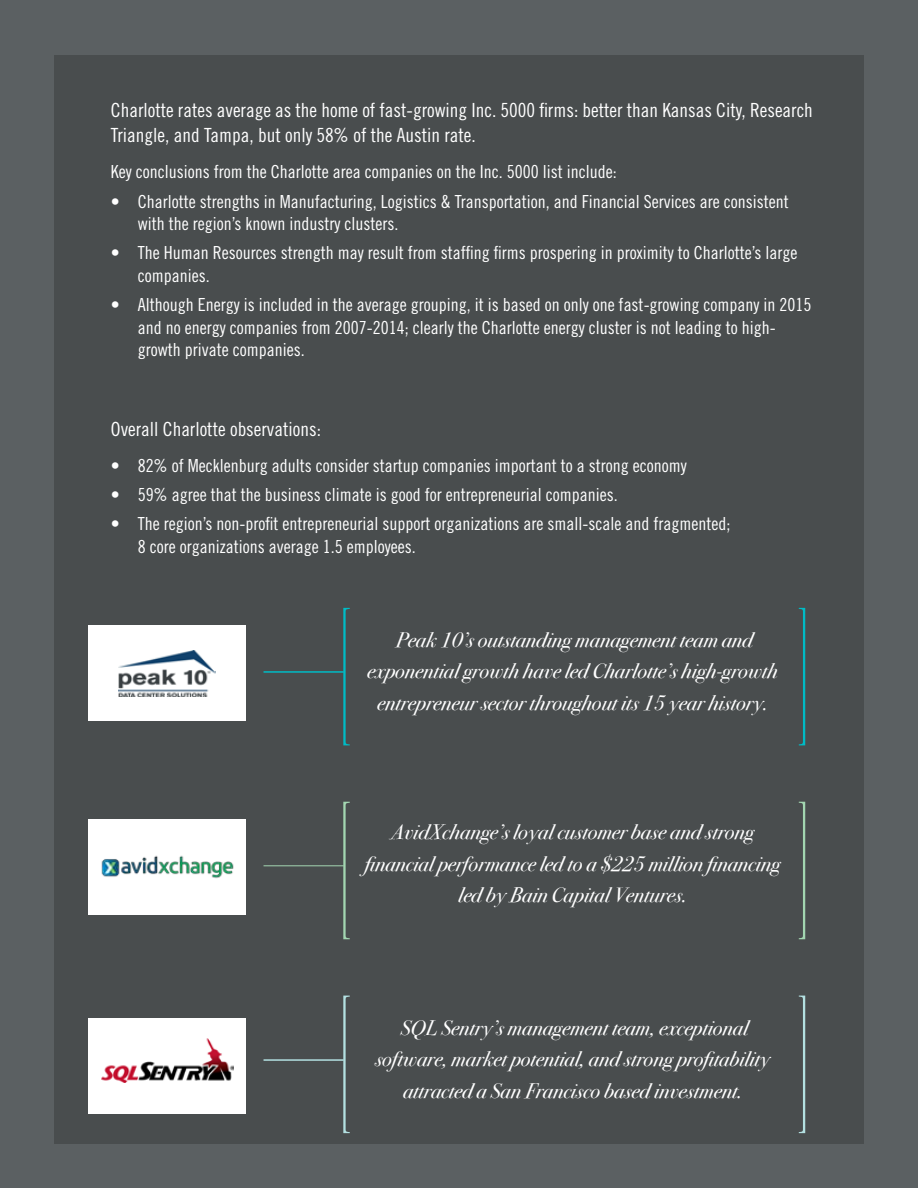
<style>
.page{position:relative;width:918px;height:1188px;background:#5b6062}
.page>*{position:absolute;margin:0;border:0;box-sizing:border-box;transform-origin:0 0}
.t1{font:italic 21px/31.5px "Bodoni Svty Two ITCTT";color:#fff;text-align:center}
.t2{font:19.5px/25.5px "Trade Gothic Cond Eighteen";color:#fff}
.t3{font:18px/22.5px "Trade Gothic Cond Eighteen";color:#fff}
</style>
<div class="page">
<div style="left:54px;top:55px;width:810px;height:1088px;background:#494d4e"></div>
<svg style="left:343px;top:802px;width:7px;height:137px"></svg>
<svg style="left:799px;top:802px;width:6px;height:137px"></svg>
<hr style="left:264px;top:865px;width:80px;height:1px;background:#a3d6b1">
<svg style="left:343px;top:608px;width:7px;height:137px"></svg>
<svg style="left:799px;top:608px;width:6px;height:137px"></svg>
<hr style="left:264px;top:671px;width:80px;height:2px;background:#00bbc5">
<svg style="left:343px;top:996px;width:7px;height:137px"></svg>
<svg style="left:799px;top:996px;width:6px;height:137px"></svg>
<hr style="left:264px;top:1059px;width:80px;height:2px;background:#b3e0e1">
<div style="left:89px;top:626px;width:157px;height:95px;background:#fff"></div>
<img style="left:119px;top:651px;width:97px;height:45px">
<div style="left:89px;top:820px;width:157px;height:95px;background:#fff"></div>
<div style="left:89px;top:1018px;width:157px;height:95px;background:#fff"></div>
<img style="left:101px;top:855px;width:133px;height:24px">
<img style="left:102px;top:1039px;width:131px;height:43px">
<p class="t2" style="left:111px;top:97px;width:703px">Charlotte rates average as the home of fast-growing Inc. 5000 firms: better than Kansas City, Research<br>Triangle, and Tampa, but only 58% of the Austin rate.</p>
<p class="t3" style="left:111px;top:160px;width:507px">Key conclusions from the Charlotte area companies on the Inc. 5000 list include:</p>
<p class="t3" style="left:138px;top:190px;width:652px;text-indent:-27px">• Charlotte strengths in Manufacturing, Logistics &amp; Transportation, and Financial Services are consistent with the region’s known industry clusters.</p>
<p class="t3" style="left:138px;top:241px;width:661px;text-indent:-27px">• The Human Resources strength may result from staffing firms prospering in proximity to Charlotte’s large companies.</p>
<p class="t3" style="left:138px;top:293px;width:675px;text-indent:-27px">• Although Energy is included in the average grouping, it is based on only one fast-growing company in 2015 and no energy companies from 2007-2014; clearly the Charlotte energy cluster is not leading to high&shy;growth private companies.</p>
<p class="t2" style="left:111px;top:416px;width:212px">Overall Charlotte observations:</p>
<p class="t3" style="left:111px;top:454px;width:577px">• 82% of Mecklenburg adults consider startup companies important to a strong economy</p>
<p class="t3" style="left:111px;top:483px;width:508px">• 59% agree that the business climate is good for entrepreneurial companies.</p>
<p class="t3" style="left:138px;top:512px;width:594px;text-indent:-27px">• The region’s non-profit entrepreneurial support organizations are small-scale and fragmented;<br>8 core organizations average 1.5 employees.</p>
<p class="t1" style="left:367px;top:623px;width:412px">Peak 10’s outstanding management team and exponential growth have led Charlotte’s high-growth entrepreneur sector throughout its 15 year history.</p>
<p class="t1" style="left:365px;top:815px;width:417px">AvidXchange’s loyal customer base and strong financial performance led to a $225 million financing led by Bain Capital Ventures.</p>
<p class="t1" style="left:375px;top:1010px;width:397px">SQL Sentry’s management team, exceptional software, market potential, and strong profitability attracted a San Francisco based investment.</p>
</div>
